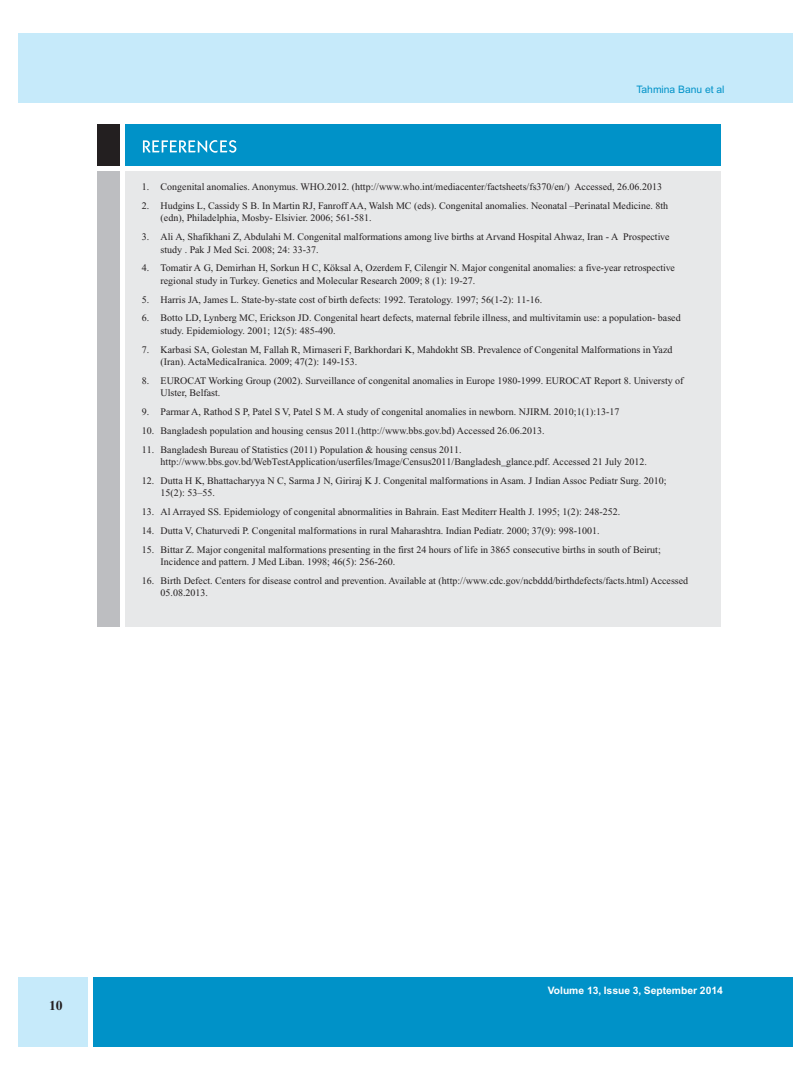
<style>
.page{position:relative;width:810px;height:1080px;background:#fff}
.page>*{position:absolute;margin:0;border:0;box-sizing:border-box;transform-origin:0 0}
.t1{font:700 13.75px "Times New Roman";color:#231f20}
.t2{font:700 10.25px "Helvetica";color:#fff}
.t3{font:10.25px "Helvetica";color:#0092c8}
.t4{font:10px/12.5px "Times New Roman";color:#231f20}
</style>
<div class="page">
<div style="left:97px;top:124px;width:23px;height:42px;background:#231f20"></div>
<div style="left:125px;top:171px;width:596px;height:455px;background:#e7e8e9"></div>
<div style="left:97px;top:171px;width:23px;height:455px;background:#bdbec1"></div>
<div style="left:125px;top:124px;width:596px;height:42px;background:#0092c8"></div>
<svg style="left:143px;top:140px;width:93px;height:13px"></svg>
<div style="left:93px;top:977px;width:700px;height:69px;background:#0092c8"></div>
<div style="left:19px;top:977px;width:69px;height:69px;background:#c6eafa"></div>
<div style="left:19px;top:33px;width:774px;height:70px;background:#c6eafa"></div>
<p class="t3" style="left:637px;top:84px;width:90px">Tahmina Banu et al</p>
<p class="t4" style="left:142px;top:181px;width:522px">1. Congenital anomalies. Anonymus. WHO.2012. (http://www.who.int/mediacenter/factsheets/fs370/en/) Accessed, 26.06.2013</p>
<p class="t4" style="left:161px;top:200px;width:509px;text-indent:-19px">2. Hudgins L, Cassidy S B. In Martin RJ, Fanroff AA, Walsh MC (eds). Congenital anomalies. Neonatal –Perinatal Medicine. 8th (edn), Philadelphia, Mosby- Elsivier. 2006; 561-581.</p>
<p class="t4" style="left:161px;top:231px;width:510px;text-indent:-19px">3. Ali A, Shafikhani Z, Abdulahi M. Congenital malformations among live births at Arvand Hospital Ahwaz, Iran - A Prospective study . Pak J Med Sci. 2008; 24: 33-37.</p>
<p class="t4" style="left:161px;top:262px;width:516px;text-indent:-19px">4. Tomatir A G, Demirhan H, Sorkun H C, Köksal A, Ozerdem F, Cilengir N. Major congenital anomalies: a five-year retrospective regional study in Turkey. Genetics and Molecular Research 2009; 8 (1): 19-27.</p>
<p class="t4" style="left:142px;top:293px;width:402px">5. Harris JA, James L. State-by-state cost of birth defects: 1992. Teratology. 1997; 56(1-2): 11-16.</p>
<p class="t4" style="left:161px;top:312px;width:522px;text-indent:-19px">6. Botto LD, Lynberg MC, Erickson JD. Congenital heart defects, maternal febrile illness, and multivitamin use: a population- based study. Epidemiology. 2001; 12(5): 485-490.</p>
<p class="t4" style="left:161px;top:343px;width:513px;text-indent:-19px">7. Karbasi SA, Golestan M, Fallah R, Mirnaseri F, Barkhordari K, Mahdokht SB. Prevalence of Congenital Malformations in Yazd (Iran). ActaMedicaIranica. 2009; 47(2): 149-153.</p>
<p class="t4" style="left:161px;top:375px;width:525px;text-indent:-19px">8. EUROCAT Working Group (2002). Surveillance of congenital anomalies in Europe 1980-1999. EUROCAT Report 8. Universty of<br>Ulster, Belfast.</p>
<p class="t4" style="left:142px;top:406px;width:479px">9. Parmar A, Rathod S P, Patel S V, Patel S M. A study of congenital anomalies in newborn. NJIRM. 2010;1(1):13-17</p>
<p class="t4" style="left:142px;top:425px;width:404px">10. Bangladesh population and housing census 2011.(http://www.bbs.gov.bd) Accessed 26.06.2013.</p>
<p class="t4" style="left:161px;top:443px;width:488px;text-indent:-19px">11. Bangladesh Bureau of Statistics (2011) Population &amp; housing census 2011. http://www.bbs.gov.bd/WebTestApplication/userfiles/Image/Census2011/Bangladesh_glance.pdf. Accessed 21 July 2012.</p>
<p class="t4" style="left:161px;top:475px;width:508px;text-indent:-19px">12. Dutta H K, Bhattacharyya N C, Sarma J N, Giriraj K J. Congenital malformations in Asam. J Indian Assoc Pediatr Surg. 2010;<br>15(2): 53–55.</p>
<p class="t4" style="left:142px;top:506px;width:480px">13. Al Arrayed SS. Epidemiology of congenital abnormalities in Bahrain. East Mediterr Health J. 1995; 1(2): 248-252.</p>
<p class="t4" style="left:142px;top:525px;width:459px">14. Dutta V, Chaturvedi P. Congenital malformations in rural Maharashtra. Indian Pediatr. 2000; 37(9): 998-1001.</p>
<p class="t4" style="left:161px;top:543px;width:502px;text-indent:-19px">15. Bittar Z. Major congenital malformations presenting in the first 24 hours of life in 3865 consecutive births in south of Beirut;<br>Incidence and pattern. J Med Liban. 1998; 46(5): 256-260.</p>
<p class="t4" style="left:161px;top:575px;width:529px;text-indent:-19px">16. Birth Defect. Centers for disease control and prevention. Available at (http://www.cdc.gov/ncbddd/birthdefects/facts.html) Accessed<br>05.08.2013.</p>
<h1 class="t1" style="left:49px;top:998px;width:15px">10</h1>
<p class="t2" style="left:548px;top:984px;width:176px">Volume 13, Issue 3, September 2014</p>
</div>
